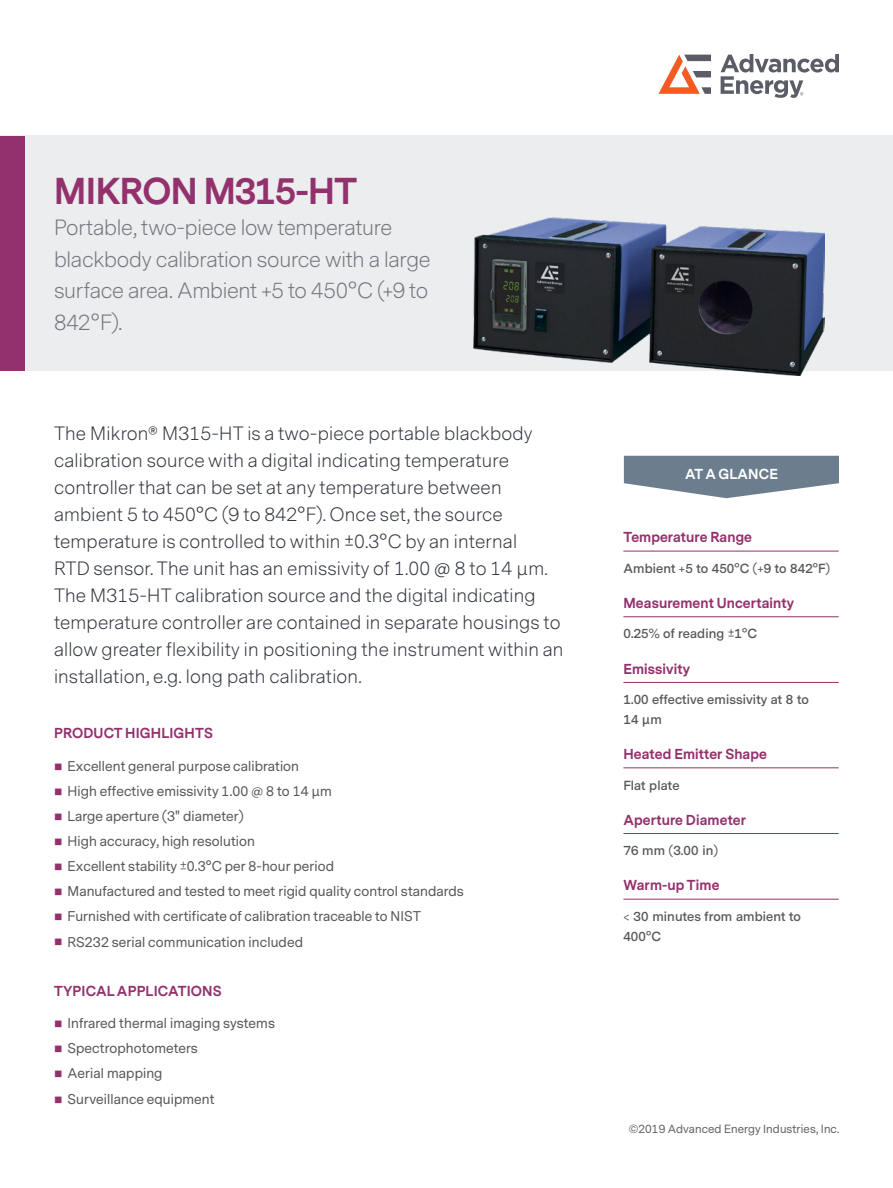
<style>
.page{position:relative;width:893px;height:1188px;background:#fff}
.page>*{position:absolute;margin:0;border:0;box-sizing:border-box;transform-origin:0 0}
.t1{font:700 34.95px "Messina Sans";letter-spacing:-.015em;color:#93316c}
.TitleSub{font:300 20.55px/31.5px "Messina Sans";letter-spacing:-.015em;color:#75767f}
.Product_Overview_bod{font:300 18px/27px "Messina Sans";letter-spacing:.01em;color:#323640}
.At_a_Glance_Subhead{font:700 13.5px "Messina Sans";letter-spacing:.01em;color:#93316c}
.Cover_Heading{font:700 13.5px "Messina Sans";letter-spacing:.01em;color:#93316c}
.Heading_1{font:700 13.5px "Messina Sans";letter-spacing:.01em;color:#fff}
.Bulleted{font:13.2px "Messina Sans";letter-spacing:.01em;color:#57585a}
.At_A_Glance_Text_Las{font:600 13.2px/19.8px "Messina Sans";letter-spacing:.01em;color:#57585a}
.t2{font:11.1px "Messina Sans";letter-spacing:.01em;color:#636366}
.s1{color:#93316c}
</style>
<div class="page">
<div style="left:0;top:136px;width:893px;height:235px;background:#ebedef"></div>
<div style="left:0;top:136px;width:24px;height:235px;background:#93316c"></div>
<svg style="left:658px;top:55px;width:53px;height:39px"></svg>
<svg style="left:721px;top:54px;width:118px;height:44px"></svg>
<svg style="left:624px;top:456px;width:215px;height:42px"></svg>
<hr style="left:623px;top:551px;width:216px;height:1px;background:#93316c">
<hr style="left:623px;top:617px;width:216px;height:1px;background:#93316c">
<hr style="left:623px;top:682px;width:216px;height:1px;background:#93316c">
<hr style="left:623px;top:768px;width:216px;height:1px;background:#93316c">
<hr style="left:623px;top:833px;width:216px;height:1px;background:#93316c">
<hr style="left:623px;top:899px;width:216px;height:1px;background:#93316c">
<img style="left:473px;top:217px;width:351px;height:159px">
<p class="t1" style="left:54px;top:166px;width:305px">MIKRON M315-HT</p>
<p class="TitleSub" style="left:54px;top:213px;width:378px">Portable, two-piece low temperature blackbody calibration source with a large surface area. Ambient +5 to 450°C (+9 to<br>842°F).</p>
<p class="Product_Overview_bod" style="left:54px;top:420px;width:511px">The Mikron® M315-HT is a two-piece portable blackbody calibration source with a digital indicating temperature controller that can be set at any temperature between ambient 5 to 450°C (9 to 842°F). Once set, the source temperature is controlled to within ±0.3°C by an internal<br>RTD sensor. The unit has an emissivity of 1.00 @ 8 to 14 µm.<br>The M315-HT calibration source and the digital indicating temperature controller are contained in separate housings to allow greater flexibility in positioning the instrument within an installation, e.g. long path calibration.</p>
<p class="Cover_Heading" style="left:54px;top:723px;width:160px">PRODUCT HIGHLIGHTS</p>
<p class="Bulleted" style="left:54px;top:757px;width:247px"><span class="s1">■</span> Excellent general purpose calibration</p>
<p class="Bulleted" style="left:54px;top:782px;width:279px"><span class="s1">■</span> High effective emissivity 1.00 @ 8 to 14 µm</p>
<p class="Bulleted" style="left:54px;top:807px;width:191px"><span class="s1">■</span> Large aperture (3" diameter)</p>
<p class="Bulleted" style="left:54px;top:832px;width:202px"><span class="s1">■</span> High accuracy, high resolution</p>
<p class="Bulleted" style="left:54px;top:858px;width:282px"><span class="s1">■</span> Excellent stability ±0.3°C per 8-hour period</p>
<p class="Bulleted" style="left:54px;top:883px;width:411px"><span class="s1">■</span> Manufactured and tested to meet rigid quality control standards</p>
<p class="Bulleted" style="left:54px;top:908px;width:369px"><span class="s1">■</span> Furnished with certificate of calibration traceable to NIST</p>
<p class="Bulleted" style="left:54px;top:933px;width:251px"><span class="s1">■</span> RS232 serial communication included</p>
<p class="Cover_Heading" style="left:54px;top:981px;width:169px">TYPICAL APPLICATIONS</p>
<p class="Bulleted" style="left:54px;top:1015px;width:222px"><span class="s1">■</span> Infrared thermal imaging systems</p>
<p class="Bulleted" style="left:54px;top:1040px;width:145px"><span class="s1">■</span> Spectrophotometers</p>
<p class="Bulleted" style="left:54px;top:1065px;width:110px"><span class="s1">■</span> Aerial mapping</p>
<p class="Bulleted" style="left:54px;top:1090px;width:162px"><span class="s1">■</span> Surveillance equipment</p>
<p class="Heading_1" style="left:685px;top:465px;width:94px">AT A GLANCE</p>
<p class="At_a_Glance_Subhead" style="left:623px;top:528px;width:130px">Temperature Range</p>
<p class="At_A_Glance_Text_Las" style="left:623px;top:559px;width:208px">Ambient +5 to 450°C (+9 to 842°F)</p>
<p class="At_a_Glance_Subhead" style="left:623px;top:593px;width:172px">Measurement Uncertainty</p>
<p class="At_A_Glance_Text_Las" style="left:623px;top:625px;width:135px">0.25% of reading ±1°C</p>
<p class="At_a_Glance_Subhead" style="left:623px;top:659px;width:68px">Emissivity</p>
<p class="At_A_Glance_Text_Las" style="left:623px;top:690px;width:187px">1.00 effective emissivity at 8 to<br>14 µm</p>
<p class="At_a_Glance_Subhead" style="left:623px;top:745px;width:145px">Heated Emitter Shape</p>
<p class="At_A_Glance_Text_Las" style="left:623px;top:776px;width:58px">Flat plate</p>
<p class="At_a_Glance_Subhead" style="left:623px;top:810px;width:124px">Aperture Diameter</p>
<p class="At_A_Glance_Text_Las" style="left:623px;top:841px;width:96px">76 mm (3.00 in)</p>
<p class="At_a_Glance_Subhead" style="left:623px;top:876px;width:98px">Warm-up Time</p>
<p class="At_A_Glance_Text_Las" style="left:623px;top:907px;width:179px">&lt; 30 minutes from ambient to<br>400°C</p>
<p class="t2" style="left:629px;top:1122px;width:212px">©2019 Advanced Energy Industries, Inc.</p>
</div>
